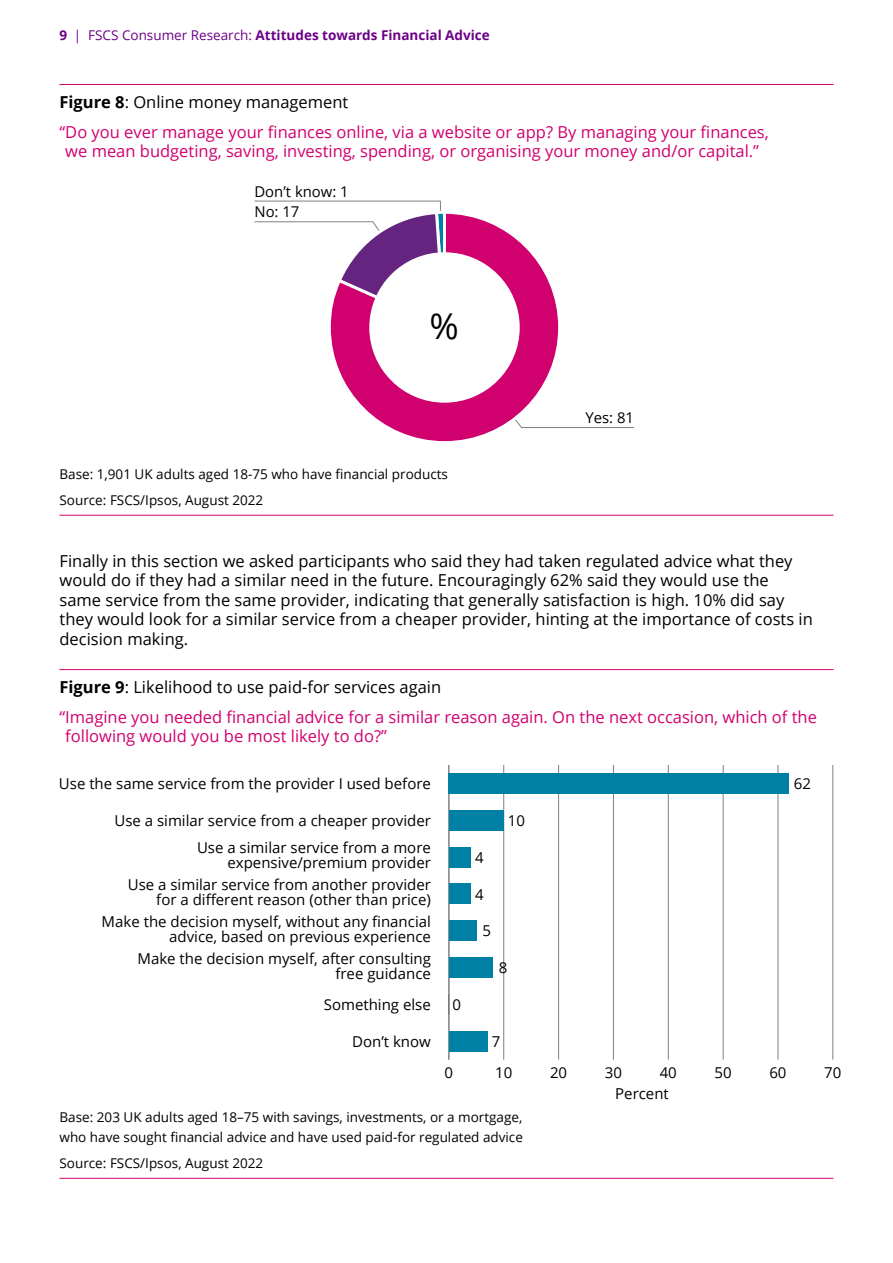
<style>
.page{position:relative;width:893px;height:1263px;background:#fff}
.page>*{position:absolute;margin:0;border:0;box-sizing:border-box;transform-origin:0 0}
.t1{font:35.7px "Open Sans";color:#000}
.Open_Sans_text_11_13{font:16.5px/19.5px "Open Sans";color:#000}
.Pink_Question{font:16.5px/19.5px "Open Sans";color:#d1006f;text-align:center}
.Figure_rule_above{font:16.5px "Open Sans";color:#000}
.t2{font:15px/15px "Open Sans";color:#000;text-align:right}
.t3{font:14.85px/20.7px "Open Sans";color:#000}
.Footnote{font:13.5px/19.5px "Open Sans";color:#000}
.Source_rule_below{font:13.5px "Open Sans";color:#000}
.t4{font:700 13.5px "Open Sans";color:#6c0088}
.s1{font-weight:400}
.s2{font-weight:700}
</style>
<div class="page">
<hr style="left:60px;top:84px;width:773px;height:1px;background:#d1006f">
<hr style="left:60px;top:515px;width:773px;height:1px;background:#d1006f">
<hr style="left:60px;top:669px;width:773px;height:1px;background:#d1006f">
<hr style="left:60px;top:1178px;width:773px;height:1px;background:#d1006f">
<svg style="left:254px;top:201px;width:380px;height:227px"></svg>
<svg style="left:326px;top:209px;width:237px;height:233px"></svg>
<div style="left:371px;top:254px;width:147px;height:147px;background:#fff;border-radius:50%"></div>
<div style="left:369px;top:252px;width:151px;height:151px;border:3px solid #fff;border-radius:50%"></div>
<hr style="left:503px;top:765px;width:1px;height:295px;background:#7f8080">
<hr style="left:558px;top:765px;width:1px;height:295px;background:#7f8080">
<hr style="left:613px;top:765px;width:1px;height:295px;background:#7f8080">
<hr style="left:668px;top:765px;width:1px;height:295px;background:#7f8080">
<hr style="left:723px;top:765px;width:1px;height:295px;background:#7f8080">
<hr style="left:778px;top:765px;width:1px;height:295px;background:#7f8080">
<hr style="left:833px;top:765px;width:1px;height:295px;background:#7f8080">
<hr style="left:449px;top:765px;width:1px;height:295px;background:#7f8080">
<div style="left:449px;top:773px;width:340px;height:21px;background:#0080a4"></div>
<div style="left:449px;top:810px;width:55px;height:20px;background:#0080a4"></div>
<div style="left:449px;top:847px;width:22px;height:20px;background:#0080a4"></div>
<div style="left:449px;top:883px;width:22px;height:21px;background:#0080a4"></div>
<div style="left:449px;top:920px;width:27px;height:21px;background:#0080a4"></div>
<div style="left:449px;top:957px;width:44px;height:21px;background:#0080a4"></div>
<svg style="left:449px;top:994px;width:1px;height:21px"></svg>
<div style="left:449px;top:1031px;width:38px;height:20px;background:#0080a4"></div>
<p class="t4" style="left:60px;top:26px;width:432px">9 <span class="s1">| FSCS Consumer Research:</span> Attitudes towards Financial Advice</p>
<p class="Figure_rule_above" style="left:60px;top:91px;width:290px"><span class="s2">Figure 8</span>: Online money management</p>
<p class="Pink_Question" style="left:60px;top:121px;width:711px">“Do you ever manage your finances online, via a website or app? By managing your finances, we mean budgeting, saving, investing, spending, or organising your money and/or capital.”</p>
<p class="t3" style="left:254px;top:180px;width:96px">Don’t know: 1<br>No: 17</p>
<p class="t1" style="left:429px;top:302px;width:31px">%</p>
<p class="Footnote" style="left:60px;top:464px;width:390px">Base: 1,901 UK adults aged 18-75 who have financial products</p>
<p class="Source_rule_below" style="left:60px;top:491px;width:205px">Source: FSCS/Ipsos, August 2022</p>
<p class="t3" style="left:585px;top:407px;width:50px">Yes: 81</p>
<p class="Open_Sans_text_11_13" style="left:60px;top:550px;width:755px">Finally in this section we asked participants who said they had taken regulated advice what they would do if they had a similar need in the future. Encouragingly 62% said they would use the same service from the same provider, indicating that generally satisfaction is high. 10% did say they would look for a similar service from a cheaper provider, hinting at the importance of costs in decision making.</p>
<p class="Figure_rule_above" style="left:60px;top:676px;width:383px"><span class="s2">Figure 9</span>: Likelihood to use paid-for services again</p>
<p class="Pink_Question" style="left:65px;top:706px;width:753px;text-align:left;text-indent:-6px">“Imagine you needed financial advice for a similar reason again. On the next occasion, which of the following would you be most likely to do?”</p>
<p class="t2" style="left:59px;top:775px;width:373px">Use the same service from the provider I used before</p>
<p class="t2" style="left:794px;top:776px;width:19px">62</p>
<p class="t2" style="left:508px;top:813px;width:19px">10</p>
<p class="t2" style="left:475px;top:849px;width:10px">4</p>
<p class="t2" style="left:475px;top:886px;width:10px">4</p>
<p class="t2" style="left:482px;top:923px;width:10px">5</p>
<p class="t2" style="left:499px;top:960px;width:10px">8</p>
<p class="t2" style="left:453px;top:997px;width:10px">0</p>
<p class="t2" style="left:492px;top:1033px;width:10px">7</p>
<p class="t2" style="left:114px;top:812px;width:318px">Use a similar service from a cheaper provider</p>
<p class="t2" style="left:197px;top:840px;width:235px">Use a similar service from a more expensive/premium provider</p>
<p class="t2" style="left:128px;top:877px;width:305px">Use a similar service from another provider for a different reason (other than price)</p>
<p class="t2" style="left:102px;top:914px;width:331px">Make the decision myself, without any financial advice, based on previous experience</p>
<p class="t2" style="left:138px;top:950px;width:295px">Make the decision myself, after consulting free guidance</p>
<p class="t2" style="left:324px;top:996px;width:109px">Something else</p>
<p class="t2" style="left:352px;top:1033px;width:80px">Don’t know</p>
<p class="t2" style="left:445px;top:1064px;width:10px">0</p>
<p class="t2" style="left:495px;top:1064px;width:19px">10</p>
<p class="t2" style="left:550px;top:1064px;width:19px">20</p>
<p class="t2" style="left:605px;top:1064px;width:19px">30</p>
<p class="t2" style="left:660px;top:1064px;width:19px">40</p>
<p class="t2" style="left:714px;top:1064px;width:19px">50</p>
<p class="t2" style="left:769px;top:1064px;width:19px">60</p>
<p class="t2" style="left:824px;top:1064px;width:19px">70</p>
<p class="Footnote" style="left:60px;top:1107px;width:465px">Base: 203 UK adults aged 18–75 with savings, investments, or a mortgage, who have sought financial advice and have used paid-for regulated advice</p>
<p class="Source_rule_below" style="left:60px;top:1154px;width:205px">Source: FSCS/Ipsos, August 2022</p>
<p class="t2" style="left:615px;top:1086px;width:55px">Percent</p>
</div>
